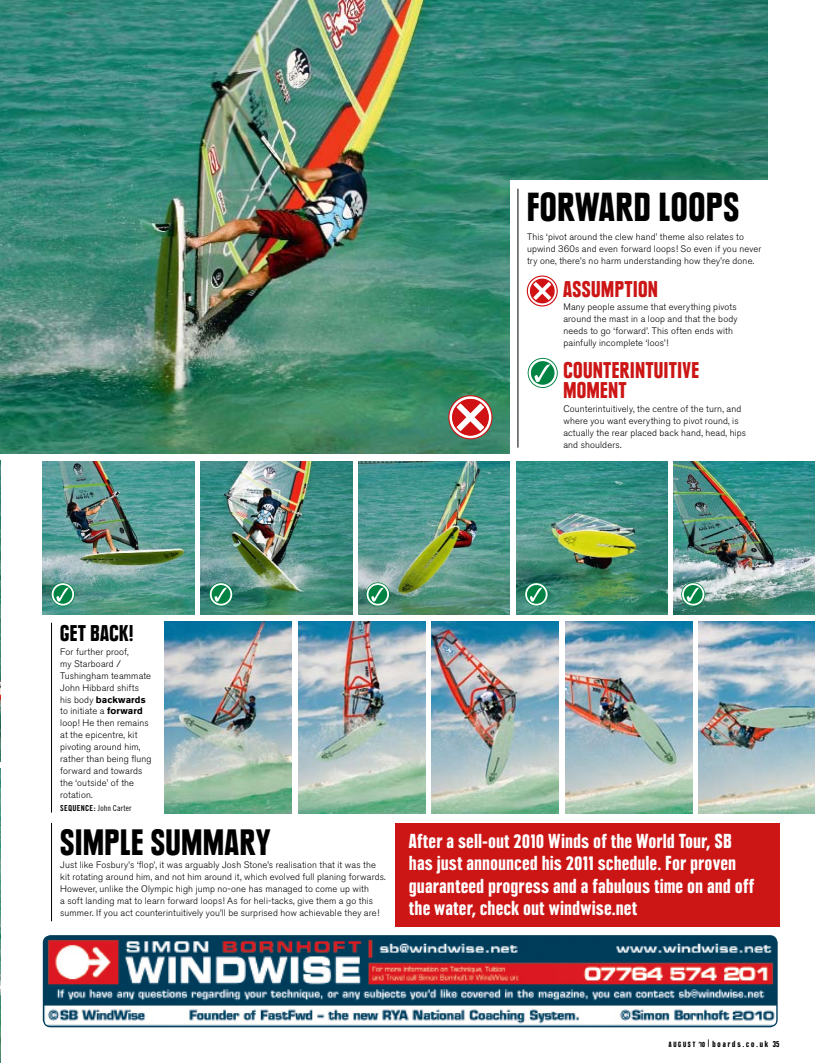
<style>
.page{position:relative;width:815px;height:1063px;background:#fff}
.page>*{position:absolute;margin:0;border:0;box-sizing:border-box;transform-origin:0 0}
.t1{font:900 condensed 40px "Plak";letter-spacing:.03em;color:#000}
.t2{font:900 condensed 36.25px "Plak";letter-spacing:.02em;color:#000}
.t3{font:900 condensed 22.5px "Plak";letter-spacing:.03em;color:#cc1616}
.t4{font:900 condensed 22.5px "Plak";color:#000}
.t5{font:900 condensed 20px/22.5px "Plak";letter-spacing:.035em;color:#fff}
.t6{font:300 9.38px/11.9px "Akzidenz Grotesk BE";letter-spacing:.015em;color:#000}
.t7{font:900 condensed 8.75px "Plak";letter-spacing:.22em;color:#000}
.t8{font:8.25px "Trade Gothic Cond Eighteen";letter-spacing:.015em;color:#000}
.s1{font-weight:700}
.s2{font-family:"Trade Gothic Bold Cond Twenty"}
.s3{font-size:7.5px}
</style>
<div class="page">
<img style="left:0;top:0;width:767px;height:454px">
<div style="left:510px;top:181px;width:258px;height:278px;background:#fff"></div>
<img style="left:47px;top:939px;width:727px;height:84px">
<div style="left:41px;top:933px;width:739px;height:96px;border:5px solid #fff;border-radius:7px"></div>
<div style="left:43px;top:935px;width:735px;height:92px;border:1px solid #003c5b;border-radius:7px"></div>
<div style="left:395px;top:823px;width:385px;height:104px;background:#cc1616"></div>
<img style="left:0;top:460px;width:1px;height:301px">
<img style="left:0;top:769px;width:1px;height:294px">
<img style="left:43px;top:462px;width:151px;height:152px">
<img style="left:165px;top:622px;width:127px;height:191px">
<img style="left:200px;top:462px;width:152px;height:152px">
<img style="left:298px;top:622px;width:127px;height:191px">
<img style="left:358px;top:462px;width:152px;height:152px">
<img style="left:432px;top:622px;width:127px;height:191px">
<img style="left:516px;top:462px;width:152px;height:152px">
<img style="left:565px;top:622px;width:127px;height:191px">
<img style="left:674px;top:462px;width:141px;height:152px">
<img style="left:699px;top:622px;width:116px;height:191px">
<div style="left:448px;top:395px;width:45px;height:44px;border:5px solid #d01214;border-radius:50%"></div>
<svg style="left:451px;top:398px;width:39px;height:39px"></svg>
<div style="left:449px;top:396px;width:42px;height:42px;border:3px solid #fff;border-radius:50%"></div>
<svg style="left:454px;top:401px;width:32px;height:32px"></svg>
<div style="left:452px;top:399px;width:37px;height:37px;border:1px solid #d01214;border-radius:50%"></div>
<div style="left:527px;top:276px;width:31px;height:30px;border:5px solid #d01214;border-radius:50%"></div>
<div style="left:528px;top:277px;width:29px;height:28px;border:3px solid #fff;border-radius:50%"></div>
<svg style="left:532px;top:280px;width:21px;height:22px"></svg>
<div style="left:530px;top:279px;width:25px;height:24px;border:1px solid #d01214;border-radius:50%"></div>
<div style="left:528px;top:358px;width:30px;height:30px;border:4px solid #008343;border-radius:50%"></div>
<svg style="left:530px;top:360px;width:26px;height:26px"></svg>
<div style="left:529px;top:359px;width:28px;height:28px;border:2px solid #fff;border-radius:50%"></div>
<svg style="left:534px;top:364px;width:16px;height:18px"></svg>
<div style="left:51px;top:582px;width:24px;height:24px;border:3px solid #008343;border-radius:50%"></div>
<svg style="left:53px;top:584px;width:20px;height:21px"></svg>
<div style="left:52px;top:583px;width:22px;height:23px;border:2px solid #fff;border-radius:50%"></div>
<svg style="left:56px;top:588px;width:13px;height:14px"></svg>
<div style="left:209px;top:582px;width:24px;height:24px;border:3px solid #008343;border-radius:50%"></div>
<svg style="left:211px;top:584px;width:20px;height:21px"></svg>
<div style="left:210px;top:583px;width:22px;height:23px;border:2px solid #fff;border-radius:50%"></div>
<svg style="left:214px;top:588px;width:13px;height:14px"></svg>
<div style="left:366px;top:582px;width:24px;height:24px;border:3px solid #008343;border-radius:50%"></div>
<svg style="left:368px;top:584px;width:20px;height:21px"></svg>
<div style="left:367px;top:583px;width:22px;height:23px;border:2px solid #fff;border-radius:50%"></div>
<svg style="left:371px;top:588px;width:13px;height:14px"></svg>
<div style="left:524px;top:582px;width:24px;height:24px;border:3px solid #008343;border-radius:50%"></div>
<svg style="left:526px;top:584px;width:21px;height:21px"></svg>
<div style="left:525px;top:583px;width:23px;height:23px;border:2px solid #fff;border-radius:50%"></div>
<svg style="left:530px;top:588px;width:12px;height:14px"></svg>
<div style="left:681px;top:582px;width:24px;height:24px;border:3px solid #008343;border-radius:50%"></div>
<svg style="left:683px;top:584px;width:20px;height:21px"></svg>
<div style="left:682px;top:583px;width:22px;height:23px;border:2px solid #fff;border-radius:50%"></div>
<svg style="left:687px;top:588px;width:12px;height:14px"></svg>
<hr style="left:518px;top:189px;width:1px;height:259px;background:#000">
<hr style="left:51px;top:623px;width:1px;height:190px;background:#000">
<hr style="left:51px;top:823px;width:1px;height:98px;background:#000">
<h1 class="t1" style="left:527px;top:184px;width:149px">Forward Loops</h1>
<p class="t6" style="left:527px;top:231px;width:236px">This ‘pivot around the clew hand’ theme also relates to upwind 360s and even forward loops! So even if you never try one, there’s no harm understanding how they’re done.</p>
<h3 class="t3" style="left:563px;top:276px;width:20px">Assumption</h3>
<p class="t6" style="left:563px;top:301px;width:176px">Many people assume that everything pivots around the mast in a loop and that the body needs to go ‘forward’. This often ends with painfully incomplete ‘loos’!</p>
<h3 class="t3" style="left:563px;top:357px;width:11px">Count</h3>
<h3 class="t3" style="left:612px;top:357px;width:27px">erintuitiv</h3>
<h3 class="t3" style="left:692px;top:357px;width:9px">e</h3>
<h3 class="t3" style="left:563px;top:377px;width:55px">Moment</h3>
<p class="t6" style="left:563px;top:403px;width:184px">Counterintuitively, the centre of the turn, and where you want everything to pivot round, is actually the rear placed back hand, head, hips and shoulders.</p>
<h3 class="t4" style="left:60px;top:620px;width:75px">Get Back!</h3>
<p class="t6" style="left:60px;top:646px;width:93px">For further proof,<br>my Starboard /<br>Tushingham teammate<br>John Hibbard shifts his body <span class="s1">backwards </span>to initiate a <span class="s1">forward </span>loop! He then remains at the epicentre, kit pivoting around him, rather than being flung forward and towards the ‘outside’ of the rotation.</p>
<p class="t8" style="left:60px;top:803px;width:73px"><span class="s2">SEQUENCE:</span> John Carter</p>
<h2 class="t2" style="left:60px;top:821px;width:125px">Simple Summa</h2>
<h2 class="t2" style="left:240px;top:821px;width:32px">ry</h2>
<p class="t6" style="left:60px;top:859px;width:327px">Just like Fosbury’s ‘flop’, it was arguably Josh Stone’s realisation that it was the kit rotating around him, and not him around it, which evolved full planing forwards.<br>However, unlike the Olympic high jump no-one has managed to come up with<br>a soft landing mat to learn forward loops! As for heli-tacks, give them a go this summer. If you act counterintuitively you’ll be surprised how achievable they are!</p>
<h3 class="t5" style="left:409px;top:830px;width:346px">After a sell-out 2010 Winds of the World Tour, SB has just announced his 2011 schedule. For proven guaranteed progress and a fabulous time on and off the water, check out windwise.net</h3>
<p class="t7" style="left:669px;top:1038px;width:112px"><span class="s3">AUGUST ’10 |</span> boards.co.uk 35</p>
</div>
